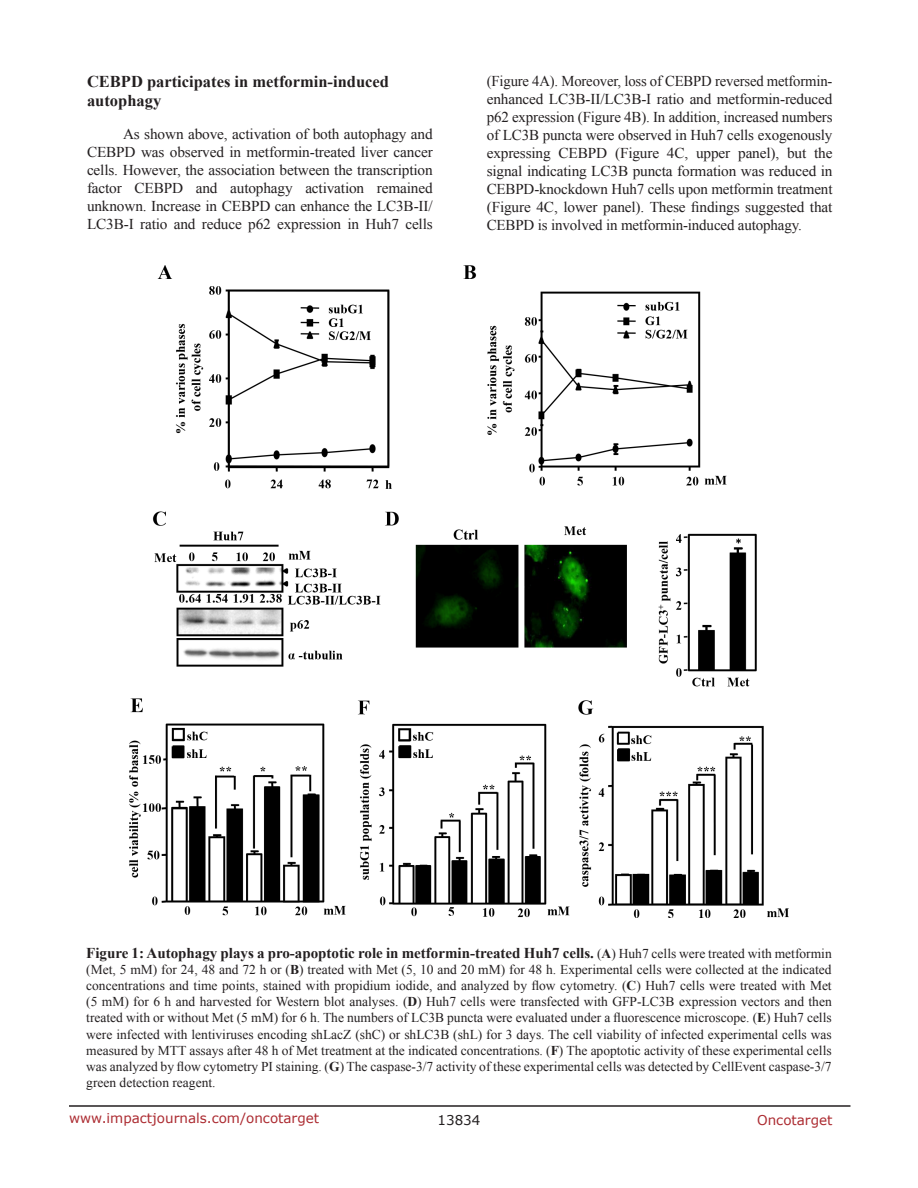
<style>
.page{position:relative;width:918px;height:1188px;background:#fff}
.page>*{position:absolute;margin:0;border:0;box-sizing:border-box;transform-origin:0 0}
.SubHeading_middle{font:700 16.5px/19.8px "Times New Roman";color:#231f20}
.BodyText{font:15px/18px "Times New Roman";letter-spacing:-.01em;color:#231f20;text-align:justify}
.FigureText{font:700 15px "Times New Roman";color:#231f20}
.FigureText-2{font:13.5px/16.2px "Times New Roman";color:#231f20;text-align:justify}
.t1{font:13.5px "Verdana";color:#ac2b31}
.t2{font:13.5px "Verdana";color:#231f20}
.s1{font-weight:400;font-size:13.5px}
.s2{font-size:13.5px}
.s3{font-weight:700}
</style>
<div class="page">
<hr style="left:69px;top:1105px;width:781px;height:2px;background:#231f20">
<img style="left:130px;top:266px;width:658px;height:652px">
<p class="SubHeading_middle" style="left:87px;top:71px;width:304px">CEBPD participates in metformin-induced autophagy</p>
<p class="BodyText" style="left:87px;top:125px;width:347px;text-indent:36px">As shown above, activation of both autophagy and CEBPD was observed in metformin-treated liver cancer cells. However, the association between the transcription factor CEBPD and autophagy activation remained unknown. Increase in CEBPD can enhance the LC3B-II/ LC3B-I ratio and reduce p62 expression in Huh7 cells</p>
<p class="BodyText" style="left:487px;top:71px;width:347px">(Figure 4A). Moreover, loss of CEBPD reversed metformin&shy;enhanced LC3B-II/LC3B-I ratio and metformin-reduced p62 expression (Figure 4B). In addition, increased numbers of LC3B puncta were observed in Huh7 cells exogenously expressing CEBPD (Figure 4C, upper panel), but the signal indicating LC3B puncta formation was reduced in CEBPD-knockdown Huh7 cells upon metformin treatment (Figure 4C, lower panel). These findings suggested that CEBPD is involved in metformin-induced autophagy.</p>
<p class="FigureText" style="left:86px;top:942px;width:747px">Figure 1: Autophagy plays a pro-apoptotic role in metformin-treated Huh7 cells. <span class="s1">(</span><span class="s2">A</span><span class="s1">) Huh7 cells were treated with metformin</span></p>
<p class="FigureText-2" style="left:86px;top:961px;width:747px">(Met, 5 mM) for 24, 48 and 72 h or (<span class="s3">B</span>) treated with Met (5, 10 and 20 mM) for 48 h. Experimental cells were collected at the indicated concentrations and time points, stained with propidium iodide, and analyzed by flow cytometry. (<span class="s3">C</span>) Huh7 cells were treated with Met (5 mM) for 6 h and harvested for Western blot analyses. (<span class="s3">D</span>) Huh7 cells were transfected with GFP-LC3B expression vectors and then treated with or without Met (5 mM) for 6 h. The numbers of LC3B puncta were evaluated under a fluorescence microscope. (<span class="s3">E</span>) Huh7 cells were infected with lentiviruses encoding shLacZ (shC) or shLC3B (shL) for 3 days. The cell viability of infected experimental cells was measured by MTT assays after 48 h of Met treatment at the indicated concentrations. (<span class="s3">F</span>) The apoptotic activity of these experimental cells was analyzed by flow cytometry PI staining. (<span class="s3">G</span>) The caspase-3/7 activity of these experimental cells was detected by CellEvent caspase-3/7 green detection reagent.</p>
<p class="t1" style="left:69px;top:1109px;width:252px">www.impactjournals.com/oncotarget</p>
<p class="t2" style="left:438px;top:1111px;width:44px">13834</p>
<p class="t1" style="left:757px;top:1111px;width:77px">Oncotarget</p>
</div>
